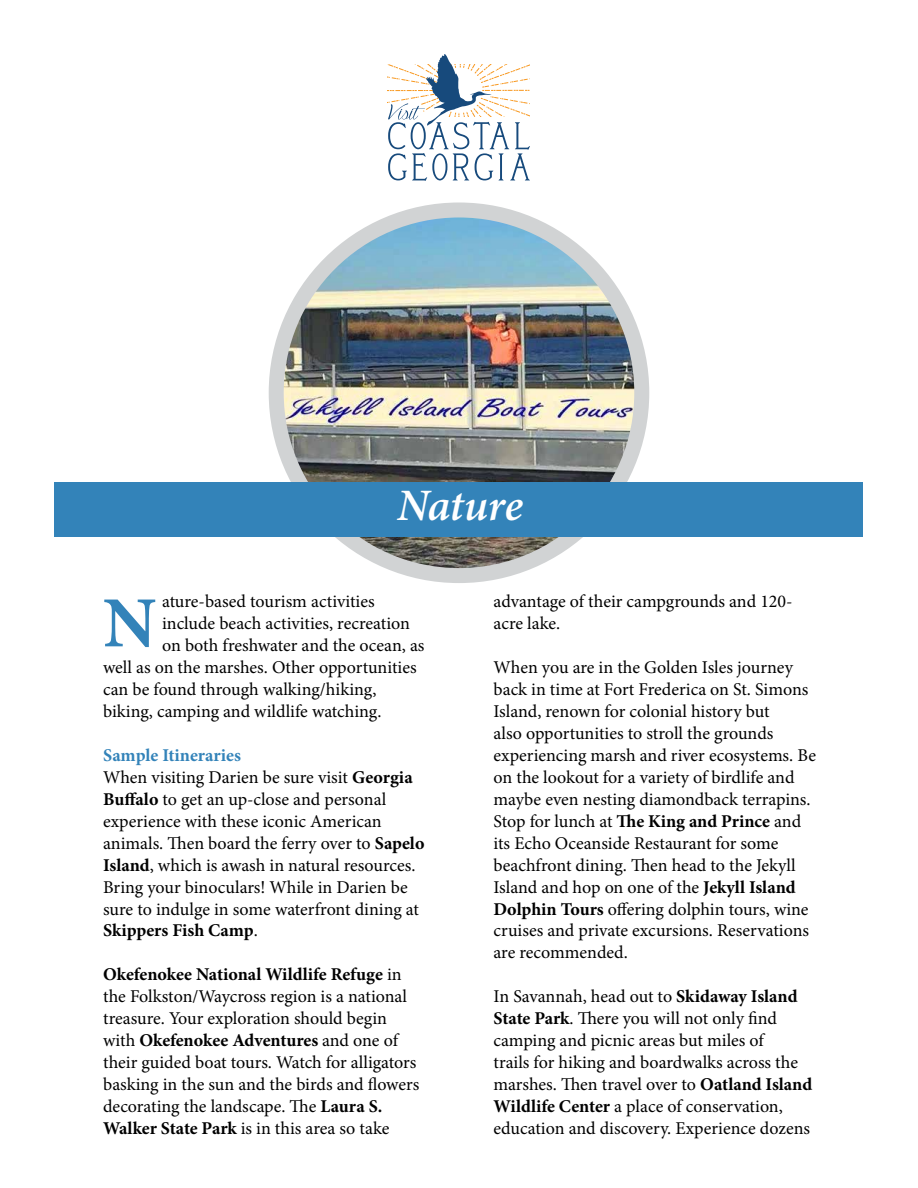
<style>
.page{position:relative;width:918px;height:1188px;background:#fff}
.page>*{position:absolute;margin:0;border:0;box-sizing:border-box;transform-origin:0 0}
.t1{font:700 72px "Minion Pro";color:#3383b9}
.t2{font:italic 600 45px "Minion Pro";letter-spacing:-.01em;color:#fff}
.t3{font:18px/21.9px "Minion Pro";color:#000}
.s1{font-weight:700;color:#3383b9}
.s2{font-weight:700}
</style>
<div class="page">
<img style="left:276px;top:210px;width:366px;height:359px">
<div style="left:269px;top:203px;width:380px;height:380px;border:15px solid #d1d3d4;border-radius:50%"></div>
<svg style="left:388px;top:54px;width:142px;height:127px"></svg>
<div style="left:55px;top:482px;width:808px;height:54px;background:#3383b9"></div>
<h2 class="t2" style="left:397px;top:474px;width:127px">Nature</h2>
<p class="t3" style="left:162px;top:590px;width:214px">ature-based tourism activities</p>
<p class="t3" style="left:162px;top:612px;width:249px">include beach activities, recreation</p>
<p class="t3" style="left:162px;top:634px;width:264px">on both freshwater and the ocean, as</p>
<p class="t3" style="left:103px;top:656px;width:315px">well as on the marshes. Other opportunities</p>
<p class="t3" style="left:103px;top:678px;width:275px">can be found through walking/hiking,</p>
<p class="t3" style="left:103px;top:700px;width:280px">biking, camping and wildlife watching.</p>
<p class="t3" style="left:103px;top:744px;width:323px"><span class="s1">Sample Itineraries<br></span>When visiting Darien be sure visit <span class="s2">Georgia Buffalo</span> to get an up-close and personal experience with these iconic American animals. Then board the ferry over to <span class="s2">Sapelo Island</span>, which is awash in natural resources.<br>Bring your binoculars! While in Darien be sure to indulge in some waterfront dining at <span class="s2">Skippers Fish Camp</span>.</p>
<p class="t3" style="left:103px;top:964px;width:318px"><span class="s2">Okefenokee National Wildlife Refuge</span> in the Folkston/Waycross region is a national treasure. Your exploration should begin with <span class="s2">Okefenokee Adventures</span> and one of their guided boat tours. Watch for alligators basking in the sun and the birds and flowers decorating the landscape. The <span class="s2">Laura S.<br>Walker State Park</span> is in this area so take</p>
<h1 class="t1" style="left:103px;top:573px;width:55px">N</h1>
<p class="t3" style="left:494px;top:590px;width:301px">advantage of their campgrounds and 120- acre lake.</p>
<p class="t3" style="left:494px;top:656px;width:324px">When you are in the Golden Isles journey back in time at Fort Frederica on St. Simons Island, renown for colonial history but<br>also opportunities to stroll the grounds experiencing marsh and river ecosystems. Be on the lookout for a variety of birdlife and maybe even nesting diamondback terrapins.<br>Stop for lunch at <span class="s2">The King and Prince</span> and its Echo Oceanside Restaurant for some beachfront dining. Then head to the Jekyll Island and hop on one of the <span class="s2">Jekyll Island Dolphin Tours</span> offering dolphin tours, wine cruises and private excursions. Reservations are recommended.</p>
<p class="t3" style="left:494px;top:986px;width:320px">In Savannah, head out to <span class="s2">Skidaway Island State Park</span>. There you will not only find camping and picnic areas but miles of<br>trails for hiking and boardwalks across the marshes. Then travel over to <span class="s2">Oatland Island Wildlife Center</span> a place of conservation, education and discovery. Experience dozens</p>
</div>
